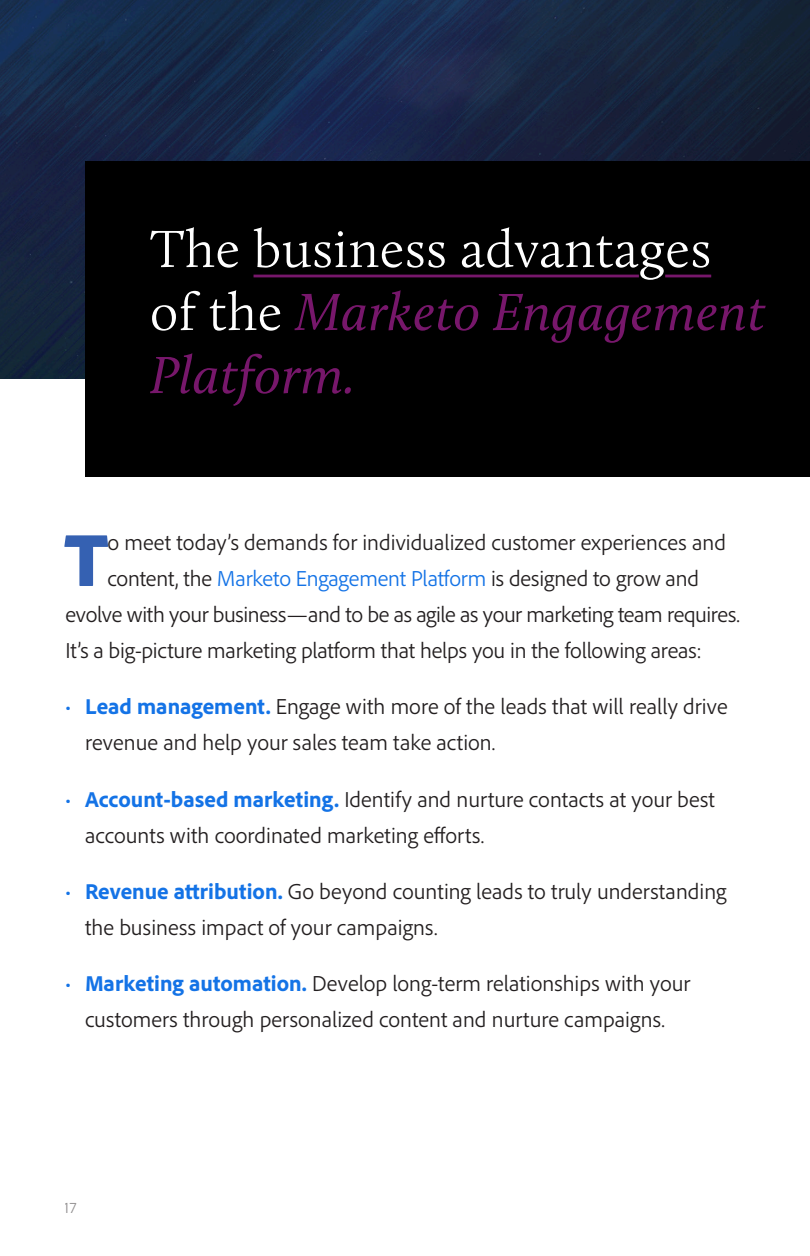
<style>
.page{position:relative;width:810px;height:1256px;background:#fff}
.page>*{position:absolute;margin:0;border:0;box-sizing:border-box;transform-origin:0 0}
.Body_First{font:900 78.08px "Adobe Clean";color:#3561b2}
.Section_Head{font:300 54px/63px "Calluna";letter-spacing:.01em;color:#fff}
.Body_First-2{font:300 22.5px/36px "Adobe Clean";color:#231f20}
.Body_First-3{font:300 22.5px "Adobe Clean";letter-spacing:-.02em;color:#231f20}
.t1{font:300 15.75px "Adobe Clean";color:#231f20}
.s1{font-weight:400;font-style:italic;color:#77176b}
.s2{color:#1473e6}
.s3{font-weight:800;color:#1473e6}
</style>
<div class="page">
<img style="left:0;top:0;width:810px;height:378px">
<div style="left:85px;top:162px;width:725px;height:315px;background:#000"></div>
<hr style="left:254px;top:274px;width:385px;height:3px;background:#77176b">
<hr style="left:665px;top:274px;width:46px;height:3px;background:#77176b">
<p class="Section_Head" style="left:150px;top:217px;width:617px">The business advantages of the <span class="s1">Marketo Engagement<br>Platform.</span></p>
<p class="Body_First" style="left:65px;top:507px;width:44px">T</p>
<p class="Body_First-2" style="left:108px;top:524px;width:620px">o meet today’s demands for individualized customer experiences and</p>
<p class="Body_First-2" style="left:108px;top:560px;width:593px">content, the <span class="s2">Marketo Engagement Platform</span> is designed to grow and</p>
<p class="Body_First-3" style="left:65px;top:600px;width:676px">evolve with your business—and to be as agile as your marketing team requires.</p>
<p class="Body_First-2" style="left:65px;top:632px;width:638px">It’s a big-picture marketing platform that helps you in the following areas:</p>
<p class="Body_First-2" style="left:85px;top:688px;width:644px;text-indent:-20px"><span class="s2">•</span> <span class="s3">Lead management.</span> Engage with more of the leads that will really drive revenue and help your sales team take action.</p>
<p class="Body_First-2" style="left:85px;top:780px;width:631px;text-indent:-20px"><span class="s2">•</span> <span class="s3">Account-based marketing.</span> Identify and nurture contacts at your best accounts with coordinated marketing efforts.</p>
<p class="Body_First-2" style="left:85px;top:872px;width:643px;text-indent:-20px"><span class="s2">•</span> <span class="s3">Revenue attribution.</span> Go beyond counting leads to truly understanding the business impact of your campaigns.</p>
<p class="Body_First-2" style="left:65px;top:965px;width:627px;text-align:center"><span class="s2">•</span> <span class="s3">Marketing automation.</span> Develop long-term relationships with your customers through personalized content and nurture campaigns.</p>
<p class="t1" style="left:65px;top:1197px;width:13px">17</p>
</div>
